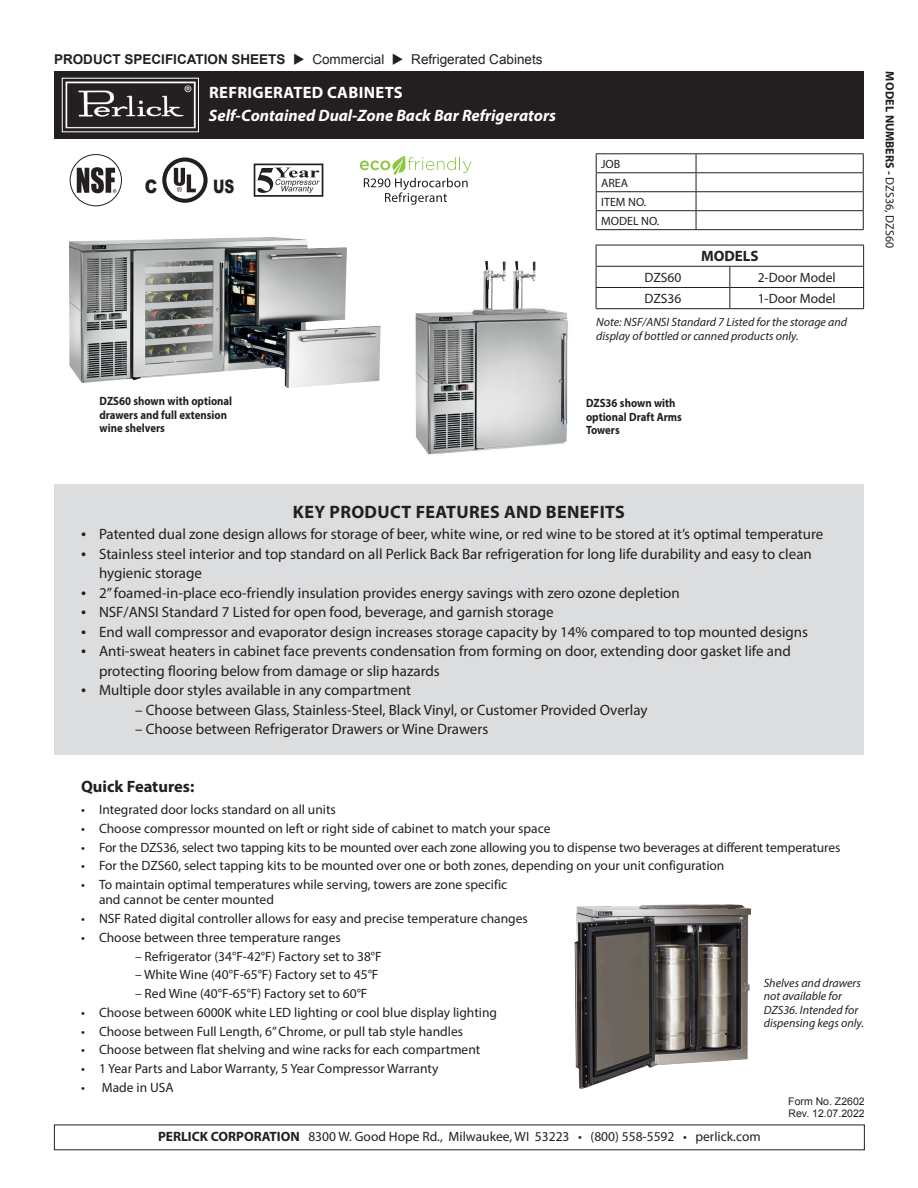
<style>
.page{position:relative;width:918px;height:1188px;background:#fff}
.page>*{position:absolute;margin:0;border:0;box-sizing:border-box;transform-origin:0 0}
.t1{font:900 18.45px "Arial";color:#231f20;scale:.74 1}
.t2{font:900 18.45px "Arial";color:#231f20;scale:.87 1}
.t3{font:700 18px "Myriad Pro";letter-spacing:.02em;color:#231f20}
.t4{font:italic 700 16.5px "Myriad Pro";color:#fff}
.t5{font:700 16.5px "Myriad Pro";letter-spacing:.02em;color:#fff}
.t6{font:700 16.5px "Myriad Pro";color:#231f20}
.t7{font:15px/19.5px "Myriad Pro";color:#231f20}
.t8{font:700 15px "Myriad Pro";color:#231f20}
.t9{font:13.5px/15px "Myriad Pro";color:#231f20}
.t10{font:13.5px "Arial";color:#231f20}
.t11{font:italic 12px/13.5px "Myriad Pro";color:#231f20}
.t12{font:700 12px/13.5px "Myriad Pro";color:#231f20;scale:.9 1}
.t13{font:700 12px "Myriad Pro";color:#231f20}
.t14{font:12px "Myriad Pro";color:#231f20}
.t15{font:10.5px "Arial";color:#231f20}
.s1{font-weight:700}
.s2{font-weight:400}
.s3{font-size:18px}
</style>
<div class="page">
<div style="left:54px;top:484px;width:810px;height:270px;background:#dcdddf"></div>
<div style="left:54px;top:71px;width:810px;height:68px;background:#231f20"></div>
<img style="left:65px;top:81px;width:131px;height:48px">
<hr style="left:596px;top:153px;width:100px;height:1px;background:#231f20">
<hr style="left:696px;top:153px;width:168px;height:1px;background:#231f20">
<hr style="left:596px;top:172px;width:100px;height:1px;background:#231f20">
<hr style="left:696px;top:172px;width:168px;height:1px;background:#231f20">
<hr style="left:596px;top:191px;width:100px;height:1px;background:#231f20">
<hr style="left:696px;top:191px;width:168px;height:1px;background:#231f20">
<hr style="left:596px;top:210px;width:100px;height:1px;background:#231f20">
<svg style="left:596px;top:154px;width:1px;height:75px"></svg>
<hr style="left:696px;top:210px;width:168px;height:1px;background:#231f20">
<svg style="left:696px;top:154px;width:1px;height:75px"></svg>
<svg style="left:863px;top:154px;width:1px;height:75px"></svg>
<hr style="left:596px;top:229px;width:100px;height:1px;background:#231f20">
<hr style="left:696px;top:229px;width:168px;height:1px;background:#231f20">
<div style="left:70px;top:154px;width:52px;height:52px;border:1px solid #231f20;border-radius:50%"></div>
<svg style="left:77px;top:167px;width:39px;height:26px"></svg>
<hr style="left:596px;top:245px;width:134px;height:1px;background:#231f20">
<hr style="left:730px;top:245px;width:134px;height:1px;background:#231f20">
<hr style="left:596px;top:266px;width:134px;height:1px;background:#231f20">
<hr style="left:730px;top:266px;width:134px;height:1px;background:#231f20">
<hr style="left:596px;top:287px;width:134px;height:1px;background:#231f20">
<svg style="left:596px;top:245px;width:1px;height:63px"></svg>
<hr style="left:730px;top:287px;width:134px;height:1px;background:#231f20">
<svg style="left:729px;top:267px;width:1px;height:41px"></svg>
<svg style="left:863px;top:245px;width:1px;height:63px"></svg>
<hr style="left:596px;top:308px;width:134px;height:1px;background:#231f20">
<hr style="left:730px;top:308px;width:134px;height:1px;background:#231f20">
<svg style="left:162px;top:157px;width:46px;height:46px"></svg>
<svg style="left:257px;top:168px;width:63px;height:25px"></svg>
<div style="left:254px;top:164px;width:69px;height:33px;border:2px solid #231f20"></div>
<img style="left:69px;top:237px;width:312px;height:151px">
<img style="left:415px;top:260px;width:153px;height:195px">
<img style="left:574px;top:904px;width:178px;height:185px">
<svg style="left:360px;top:156px;width:112px;height:49px"></svg>
<p class="t10" style="left:54px;top:51px;width:490px"><span class="s1">PRODUCT SPECIFICATION SHEETS</span> ◆ Commercial ◆ Refrigerated Cabinets</p>
<p class="t5" style="left:209px;top:82px;width:195px">REFRIGERATED CABINETS</p>
<p class="t4" style="left:209px;top:104px;width:349px">Self-Contained Dual-Zone Back Bar Refrigerators</p>
<p class="t2" style="left:145px;top:173px;width:16px">C</p>
<p class="t1" style="left:213px;top:173px;width:30px">US</p>
<p class="t14" style="left:601px;top:156px;width:21px">JOB</p>
<p class="t14" style="left:601px;top:175px;width:29px">AREA</p>
<p class="t14" style="left:601px;top:194px;width:47px">ITEM NO.</p>
<p class="t14" style="left:601px;top:213px;width:60px">MODEL NO.</p>
<p class="t8" style="left:701px;top:246px;width:59px">MODELS</p>
<p class="t9" style="left:644px;top:270px;width:38px">DZS60</p>
<p class="t9" style="left:758px;top:270px;width:80px">2-Door Model</p>
<p class="t9" style="left:644px;top:291px;width:38px">DZS36</p>
<p class="t9" style="left:758px;top:291px;width:80px">1-Door Model</p>
<p class="t11" style="left:596px;top:315px;width:253px;line-height:14.4px">Note: NSF/ANSI Standard 7 Listed for the storage and display of bottled or canned products only.</p>
<p class="t12" style="left:100px;top:394px;width:149px">DZS60 shown with optional drawers and full extension wine shelvers</p>
<p class="t12" style="left:586px;top:396px;width:108px">DZS36 shown with optional Draft Arms<br>Towers</p>
<p class="t13" style="left:898px;top:71px;width:178px;rotate:90deg">MODEL NUMBERS - <span class="s2">DZS36, DZS60</span></p>
<p class="t3" style="left:293px;top:500px;width:334px">KEY PRODUCT FEATURES AND BENEFITS</p>
<p class="t7" style="left:81px;top:524px;width:744px"><span class="s3">•</span> Patented dual zone design allows for storage of beer, white wine, or red wine to be stored at it’s optimal temperature</p>
<p class="t7" style="left:99px;top:544px;width:714px;text-indent:-18px"><span class="s3">•</span> Stainless steel interior and top standard on all Perlick Back Bar refrigeration for long life durability and easy to clean hygienic storage</p>
<p class="t7" style="left:81px;top:583px;width:600px"><span class="s3">•</span> 2” foamed-in-place eco-friendly insulation provides energy savings with zero ozone depletion</p>
<p class="t7" style="left:81px;top:602px;width:474px"><span class="s3">•</span> NSF/ANSI Standard 7 Listed for open food, beverage, and garnish storage</p>
<p class="t7" style="left:81px;top:622px;width:729px"><span class="s3">•</span> End wall compressor and evaporator design increases storage capacity by 14% compared to top mounted designs</p>
<p class="t7" style="left:99px;top:641px;width:693px;text-indent:-18px"><span class="s3">•</span> Anti-sweat heaters in cabinet face prevents condensation from forming on door, extending door gasket life and protecting flooring below from damage or slip hazards</p>
<p class="t7" style="left:81px;top:680px;width:332px"><span class="s3">•</span> Multiple door styles available in any compartment</p>
<p class="t7" style="left:135px;top:700px;width:514px">– Choose between Glass, Stainless-Steel, Black Vinyl, or Customer Provided Overlay</p>
<p class="t7" style="left:135px;top:719px;width:355px">– Choose between Refrigerator Drawers or Wine Drawers</p>
<p class="t6" style="left:81px;top:776px;width:115px">Quick Features:</p>
<p class="t9" style="left:81px;top:802px;width:256px">• Integrated door locks standard on all units</p>
<p class="t9" style="left:81px;top:821px;width:471px">• Choose compressor mounted on left or right side of cabinet to match your space</p>
<p class="t9" style="left:81px;top:839px;width:761px">• For the DZS36, select two tapping kits to be mounted over each zone allowing you to dispense two beverages at different temperatures</p>
<p class="t9" style="left:81px;top:858px;width:645px">• For the DZS60, select tapping kits to be mounted over one or both zones, depending on your unit configuration</p>
<p class="t9" style="left:99px;top:877px;width:410px;text-indent:-18px">• To maintain optimal temperatures while serving, towers are zone specific and cannot be center mounted</p>
<p class="t9" style="left:81px;top:911px;width:448px">• NSF Rated digital controller allows for easy and precise temperature changes</p>
<p class="t9" style="left:81px;top:930px;width:261px">• Choose between three temperature ranges</p>
<p class="t9" style="left:135px;top:948px;width:248px">– Refrigerator (34°F-42°F) Factory set to 38°F</p>
<p class="t9" style="left:135px;top:967px;width:245px">– White Wine (40°F-65°F) Factory set to 45°F</p>
<p class="t9" style="left:135px;top:986px;width:234px">– Red Wine (40°F-65°F) Factory set to 60°F</p>
<p class="t9" style="left:81px;top:1005px;width:418px">• Choose between 6000K white LED lighting or cool blue display lighting</p>
<p class="t9" style="left:81px;top:1023px;width:384px">• Choose between Full Length, 6” Chrome, or pull tab style handles</p>
<p class="t9" style="left:81px;top:1042px;width:401px">• Choose between flat shelving and wine racks for each compartment</p>
<p class="t9" style="left:81px;top:1061px;width:359px">• 1 Year Parts and Labor Warranty, 5 Year Compressor Warranty</p>
<p class="t9" style="left:81px;top:1080px;width:94px">• Made in USA</p>
<p class="t11" style="left:764px;top:976px;width:102px">Shelves and drawers not available for<br>DZS36. Intended for dispensing kegs only.</p>
<p class="t9" style="left:158px;top:1129px;width:604px"><span class="s1">PERLICK CORPORATION</span> 8300 W. Good Hope Rd., Milwaukee, WI 53223 • (800) 558-5592 • perlick.com</p>
<p class="t15" style="left:788px;top:1094px;width:78px">Form No. Z2602</p>
<p class="t15" style="left:788px;top:1107px;width:78px">Rev. 12.07.2022</p>
</div>
